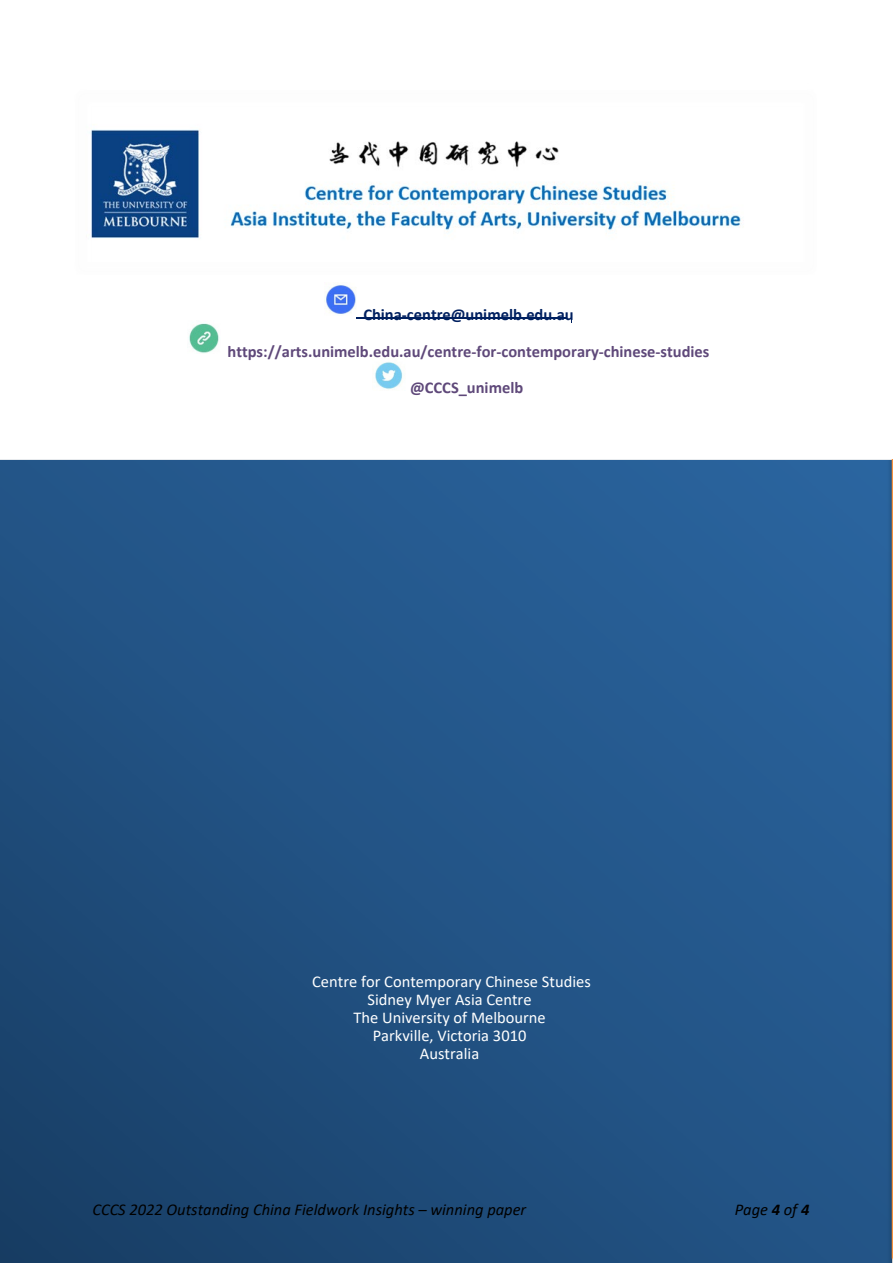
<style>
.page{position:relative;width:893px;height:1263px;background:#fff}
.page>*{position:absolute;margin:0;border:0;box-sizing:border-box;transform-origin:0 0}
.t1{font:16.5px/18px "Calibri";color:#fff;text-align:center}
.t2{font:700 16.5px "Calibri";color:#5f497a}
.t3{font:italic 16.5px "Calibri";color:#000}
.t4{font:700 16.5px "Calibri";color:#002060}
.s1{font-weight:700}
</style>
<div class="page">
<img style="left:0;top:459px;width:893px;height:804px">
<img style="left:891px;top:460px;width:2px;height:801px">
<svg style="left:356px;top:317px;width:211px;height:2px"></svg>
<img style="left:326px;top:287px;width:30px;height:27px">
<img style="left:188px;top:323px;width:32px;height:30px">
<img style="left:375px;top:361px;width:28px;height:29px">
<img style="left:91px;top:129px;width:650px;height:158px">
<p class="t4" style="left:363px;top:308px;width:212px">China-centre@unimelb.edu.au</p>
<p class="t2" style="left:227px;top:344px;width:483px">https://arts.unimelb.edu.au/centre-for-contemporary-chinese-studies</p>
<p class="t2" style="left:410px;top:381px;width:115px">@CCCS_unimelb</p>
<p class="t1" style="left:312px;top:974px;width:280px">Centre for Contemporary Chinese Studies<br>Sidney Myer Asia Centre</p>
<p class="t1" style="left:353px;top:1010px;width:194px">The University of Melbourne</p>
<p class="t1" style="left:373px;top:1028px;width:155px">Parkville, Victoria 3010</p>
<p class="t1" style="left:420px;top:1046px;width:61px">Australia</p>
<p class="t3" style="left:92px;top:1202px;width:435px">CCCS 2022 Outstanding China Fieldwork Insights – winning paper</p>
<p class="t3" style="left:734px;top:1202px;width:76px">Page <span class="s1">4</span> of <span class="s1">4</span></p>
</div>
